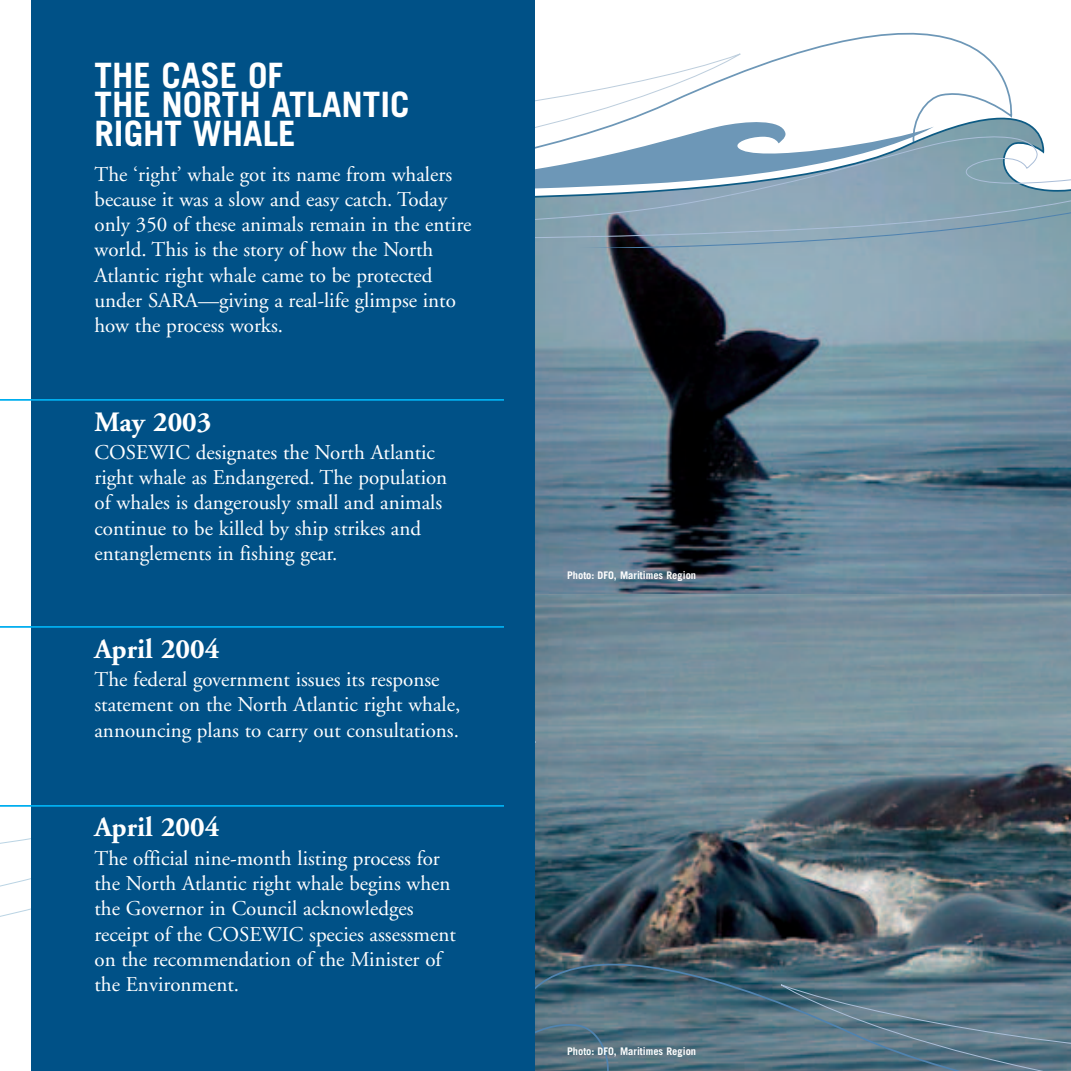
<style>
.page{position:relative;width:1071px;height:1071px;background:#fff}
.page>*{position:absolute;margin:0;border:0;box-sizing:border-box;transform-origin:0 0}
.t1{font:700 35px/28.9px "Trade Gothic";color:#fff}
.t2{font:700 28px "Adobe Garamond";color:#fff}
.t3{font:21px/25.2px "Adobe Garamond";color:#fff}
.t4{font:700 10.5px "Trade Gothic";color:#fff}
</style>
<div class="page">
<img style="left:536px;top:248px;width:535px;height:347px">
<img style="left:536px;top:595px;width:535px;height:369px">
<svg style="left:0;top:738px;width:32px;height:297px"></svg>
<div style="left:32px;top:0;width:504px;height:1071px;background:#005187"></div>
<svg style="left:536px;top:964px;width:535px;height:107px;background:#4e6c7b"></svg>
<svg style="left:780px;top:965px;width:291px;height:106px;background:#5b7786"></svg>
<svg style="left:886px;top:32px;width:127px;height:84px"></svg>
<svg style="left:536px;top:34px;width:398px;height:82px"></svg>
<svg style="left:536px;top:116px;width:501px;height:15px"></svg>
<svg style="left:536px;top:132px;width:535px;height:116px"></svg>
<hr style="left:0;top:626px;width:504px;height:2px;background:#00aeef">
<hr style="left:0;top:399px;width:504px;height:2px;background:#00aeef">
<hr style="left:0;top:805px;width:504px;height:2px;background:#00aeef">
<h1 class="t1" style="left:94px;top:65px;width:317px">THE CASE OF<br>THE NORTH ATLANTIC<br>RIGHT WHALE</h1>
<p class="t3" style="left:94px;top:163px;width:378px">The ‘right’ whale got its name from whalers because it was a slow and easy catch. Today only 350 of these animals remain in the entire world. This is the story of how the North Atlantic right whale came to be protected under SARA—giving a real-life glimpse into how the process works.</p>
<h2 class="t2" style="left:94px;top:410px;width:118px">May 2003</h2>
<p class="t3" style="left:94px;top:442px;width:354px">COSEWIC designates the North Atlantic right whale as Endangered. The population of whales is dangerously small and animals continue to be killed by ship strikes and entanglements in fishing gear.</p>
<h2 class="t2" style="left:94px;top:638px;width:126px">April 2004</h2>
<p class="t3" style="left:94px;top:669px;width:367px">The federal government issues its response statement on the North Atlantic right whale, announcing plans to carry out consultations.</p>
<h2 class="t2" style="left:94px;top:816px;width:126px">April 2004</h2>
<p class="t3" style="left:94px;top:848px;width:363px">The official nine-month listing process for the North Atlantic right whale begins when the Governor in Council acknowledges receipt of the COSEWIC species assessment on the recommendation of the Minister of the Environment.</p>
<p class="t4" style="left:567px;top:571px;width:131px">Photo: DFO, Maritimes Region</p>
<p class="t4" style="left:567px;top:1048px;width:131px">Photo: DFO, Maritimes Region</p>
</div>
